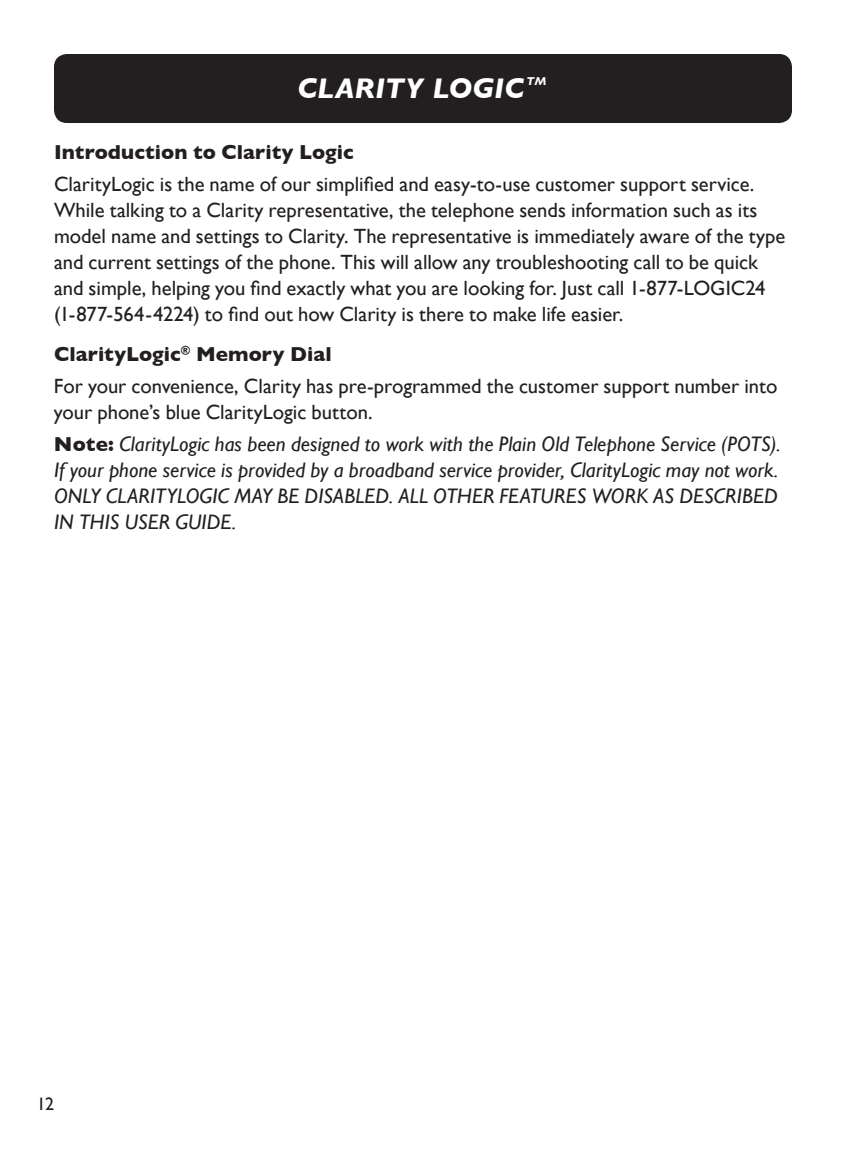
<style>
.page{position:relative;width:864px;height:1152px;background:#fff}
.page>*{position:absolute;margin:0;border:0;box-sizing:border-box;transform-origin:0 0}
.Page_Header_Black_Bo{font:italic 700 29px "Gill Sans";letter-spacing:.01em;color:#fff}
.Body_text{font:italic 21px/26px "Gill Sans";letter-spacing:.005em;color:#231f20}
.Body_text-2{font:20.6px/26px "Gill Sans";color:#231f20}
.Body_text_SUB-bold-c{font:700 20.6px "Gill Sans";color:#231f20}
.t1{font:18px "Gill Sans";color:#231f20}
.Page_Header_Black_Bo-2{font:italic 700 11.6px "Gill Sans";color:#fff}
.s1{font-weight:700;font-style:normal;font-size:20.6px}
</style>
<div class="page">
<div style="left:54px;top:54px;width:738px;height:69px;background:#231f20;border-radius:13px"></div>
<p class="Page_Header_Black_Bo" style="left:297px;top:71px;width:228px">CLARITY LOGIC</p>
<p class="Page_Header_Black_Bo-2" style="left:527px;top:75px;width:21px">TM</p>
<p class="Body_text_SUB-bold-c" style="left:54px;top:140px;width:301px">Introduction to Clarity Logic</p>
<p class="Body_text-2" style="left:54px;top:171px;width:733px">ClarityLogic is the name of our simplified and easy-to-use customer support service.<br>While talking to a Clarity representative, the telephone sends information such as its model name and settings to Clarity. The representative is immediately aware of the type and current settings of the phone. This will allow any troubleshooting call to be quick and simple, helping you find exactly what you are looking for. Just call 1-877-LOGIC24 (1-877-564-4224) to find out how Clarity is there to make life easier.</p>
<p class="Body_text_SUB-bold-c" style="left:54px;top:342px;width:279px">ClarityLogic<sup>®</sup> Memory Dial</p>
<p class="Body_text-2" style="left:54px;top:373px;width:725px">For your convenience, Clarity has pre-programmed the customer support number into your phone’s blue ClarityLogic button.</p>
<p class="Body_text" style="left:54px;top:431px;width:728px"><span class="s1">Note:</span> ClarityLogic has been designed to work with the Plain Old Telephone Service (POTS).<br>If your phone service is provided by a broadband service provider, ClarityLogic may not work.<br>ONLY CLARITYLOGIC MAY BE DISABLED. ALL OTHER FEATURES WORK AS DESCRIBED IN THIS USER GUIDE.</p>
<p class="t1" style="left:37px;top:1094px;width:19px">12</p>
</div>
